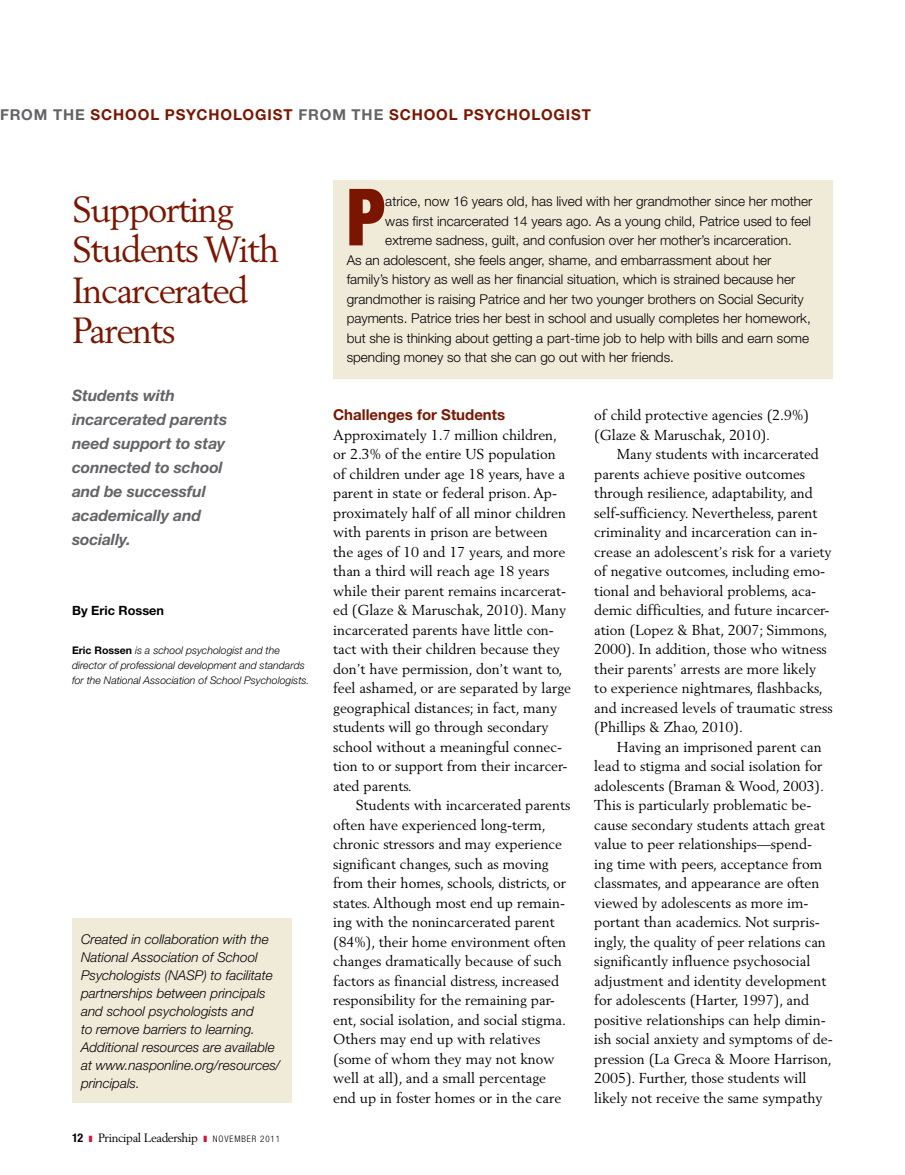
<style>
.page{position:relative;width:905px;height:1175px;background:#fff}
.page>*{position:absolute;margin:0;border:0;box-sizing:border-box;transform-origin:0 0}
.t1{font:900 condensed 79.05px "Helvetica Neue LT";color:#7a1600;scale:.91 1}
.t2{font:36px/40.5px "Berling LT";letter-spacing:-.04em;color:#7a1600}
.t3{font:italic 700 15.75px/24px "Helvetica Neue LT";letter-spacing:-.005em;color:#636466}
.t4{font:700 15px "Helvetica Neue LT";letter-spacing:.06em;color:#7a1600}
.t5{font:14.25px/19.5px "Berling LT";color:#000}
.t6{font:300 13.5px "Helvetica Neue LT";color:#000}
.t7{font:italic 300 13.5px/18px "Helvetica Neue LT";color:#000}
.t8{font:700 12.75px "Helvetica Neue LT";color:#000}
.t9{font:12px "Berling LT";letter-spacing:-.03em;color:#000}
.t10{font:italic 300 10.5px/15px "Helvetica Neue LT";color:#000}
.s1{color:#636466}
.s2{font-weight:700;font-style:normal}
.s3{font-family:"Helvetica Neue LT";font-weight:700;font-stretch:condensed}
.s4{font-family:"Helvetica Neue LT";font-weight:300;font-stretch:condensed;font-size:9px}
</style>
<div class="page">
<div style="left:72px;top:918px;width:219px;height:184px;background:#f0ead8"></div>
<div style="left:333px;top:180px;width:499px;height:198px;background:#f0ead8"></div>
<p class="t4" style="left:0;top:105px;width:592px"><span class="s1">FROM THE</span> SCHOOL PSYCHOLOGIST <span class="s1">FROM THE</span> SCHOOL PSYCHOLOGIST</p>
<h2 class="t2" style="left:72px;top:188px;width:209px">Supporting<br>Students With<br>Incarcerated<br>Parents</h2>
<p class="t3" style="left:72px;top:383px;width:157px">Students with incarcerated parents need support to stay connected to school and be successful academically and socially.</p>
<p class="t8" style="left:72px;top:603px;width:94px">BY ERIC ROSSEN</p>
<p class="t10" style="left:72px;top:643px;width:239px"><span class="s2">ERIC ROSSEN</span> is a school psychologist and the director of professional development and standards for the National Association of School Psychologists.</p>
<p class="t7" style="left:81px;top:930px;width:201px">Created in collaboration with the<br>National Association of School<br>Psychologists (NASP) to facilitate partnerships between principals and school psychologists and<br>to remove barriers to learning.<br>Additional resources are available at www.nasponline.org/resources/ principals.</p>
<p class="t9" style="left:72px;top:1130px;width:210px"><span class="s3">12</span> Principal Leadership <span class="s4">NOVEMBER 2011</span></p>
<h1 class="t1" style="left:346px;top:168px;width:44px">P</h1>
<p class="t6" style="left:385px;top:193px;width:428px">atrice, now 16 years old, has lived with her grandmother since her mother</p>
<p class="t6" style="left:385px;top:213px;width:427px">was first incarcerated 14 years ago. As a young child, Patrice used to feel</p>
<p class="t6" style="left:385px;top:232px;width:408px">extreme sadness, guilt, and confusion over her mother’s incarceration.</p>
<p class="t6" style="left:347px;top:252px;width:426px">As an adolescent, she feels anger, shame, and embarrassment about her</p>
<p class="t6" style="left:347px;top:271px;width:450px">family’s history as well as her financial situation, which is strained because her</p>
<p class="t6" style="left:347px;top:291px;width:458px">grandmother is raising Patrice and her two younger brothers on Social Security</p>
<p class="t6" style="left:347px;top:310px;width:465px">payments. Patrice tries her best in school and usually completes her homework,</p>
<p class="t6" style="left:347px;top:330px;width:464px">but she is thinking about getting a part-time job to help with bills and earn some</p>
<p class="t6" style="left:347px;top:349px;width:329px">spending money so that she can go out with her friends.</p>
<p class="t4" style="left:333px;top:405px;width:173px">CHALLENGES FOR STUDENTS</p>
<p class="t5" style="left:333px;top:425px;width:239px">Approximately 1.7 million children, or 2.3% of the entire US population of children under age 18 years, have a parent in state or federal prison. Ap&shy;proximately half of all minor children with parents in prison are between the ages of 10 and 17 years, and more than a third will reach age 18 years while their parent remains incarcerat&shy;ed (Glaze &amp; Maruschak, 2010). Many incarcerated parents have little con&shy;tact with their children because they don’t have permission, don’t want to, feel ashamed, or are separated by large geographical distances; in fact, many students will go through secondary school without a meaningful connec&shy;tion to or support from their incarcer&shy;ated parents.</p>
<p class="t5" style="left:333px;top:795px;width:239px;text-indent:23px">Students with incarcerated parents often have experienced long-term, chronic stressors and may experience significant changes, such as moving from their homes, schools, districts, or states. Although most end up remain&shy;ing with the nonincarcerated parent (84%), their home environment often changes dramatically because of such factors as financial distress, increased responsibility for the remaining par&shy;ent, social isolation, and social stigma.<br>Others may end up with relatives (some of whom they may not know well at all), and a small percentage end up in foster homes or in the care</p>
<p class="t5" style="left:594px;top:405px;width:216px">of child protective agencies (2.9%) (Glaze &amp; Maruschak, 2010).</p>
<p class="t5" style="left:594px;top:444px;width:240px;text-indent:23px">Many students with incarcerated parents achieve positive outcomes through resilience, adaptability, and self-sufficiency. Nevertheless, parent criminality and incarceration can in&shy;crease an adolescent’s risk for a variety of negative outcomes, including emo&shy;tional and behavioral problems, aca&shy;demic difficulties, and future incarcer&shy;ation (Lopez &amp; Bhat, 2007; Simmons, 2000). In addition, those who witness their parents’ arrests are more likely<br>to experience nightmares, flashbacks, and increased levels of traumatic stress (Phillips &amp; Zhao, 2010).</p>
<p class="t5" style="left:594px;top:736px;width:240px;text-indent:23px">Having an imprisoned parent can lead to stigma and social isolation for adolescents (Braman &amp; Wood, 2003).<br>This is particularly problematic be&shy;cause secondary students attach great value to peer relationships—spend&shy;ing time with peers, acceptance from classmates, and appearance are often viewed by adolescents as more im&shy;portant than academics. Not surpris&shy;ingly, the quality of peer relations can significantly influence psychosocial adjustment and identity development for adolescents (Harter, 1997), and positive relationships can help dimin&shy;ish social anxiety and symptoms of de&shy;pression (La Greca &amp; Moore Harrison, 2005). Further, those students will likely not receive the same sympathy</p>
</div>
